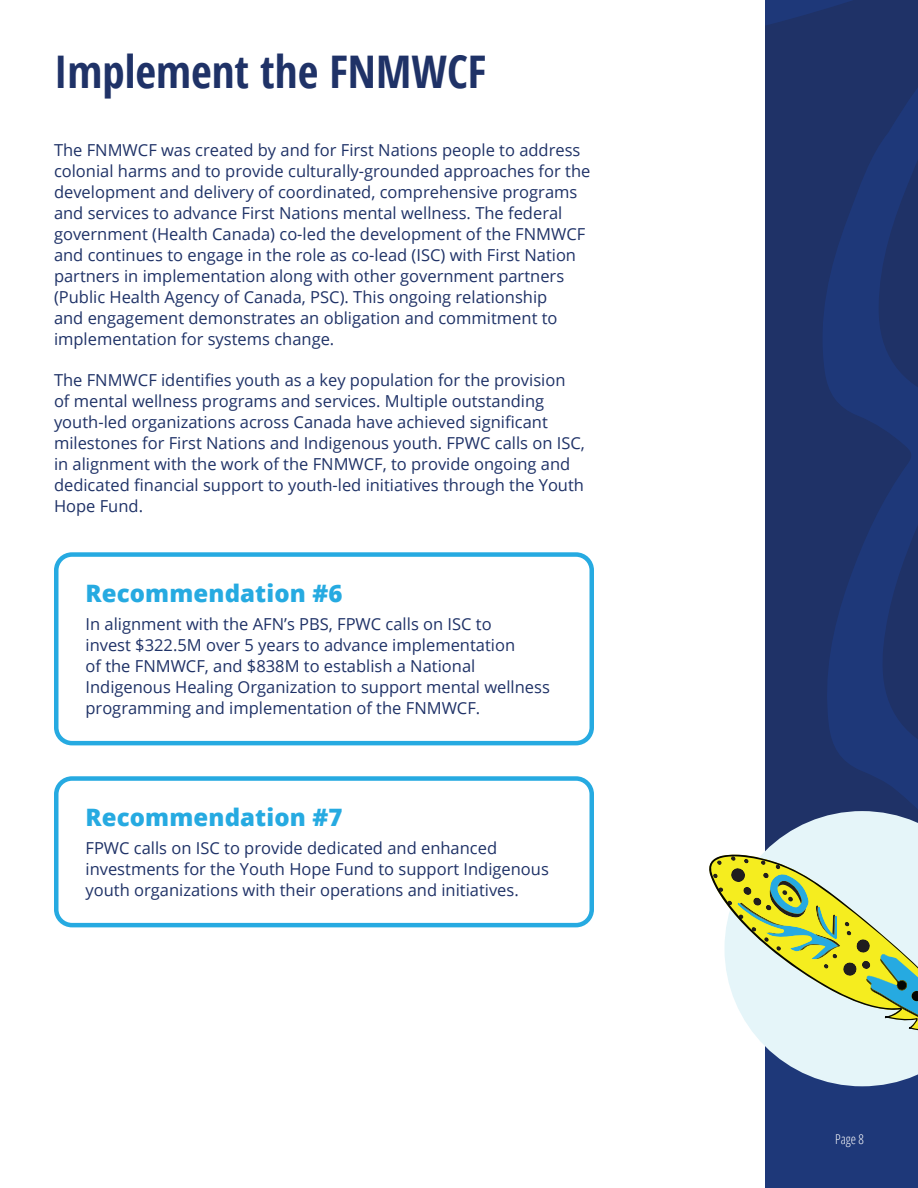
<style>
.page{position:relative;width:918px;height:1188px;background:#fff}
.page>*{position:absolute;margin:0;border:0;box-sizing:border-box;transform-origin:0 0}
.t1{font:700 condensed 45px "Open Sans";color:#1f3267}
.t2{font:800 24px "Open Sans";letter-spacing:.005em;color:#26aae1}
.t3{font:16.5px/21px "Open Sans";color:#1f3267}
.t4{font:300 condensed 13.5px "Open Sans";color:#fff}
</style>
<div class="page">
<div style="left:766px;top:0;width:152px;height:1188px;background:#1f3267"></div>
<svg style="left:823px;top:125px;width:95px;height:684px;fill:#1e3879"></svg>
<svg style="left:766px;top:0;width:152px;height:125px"></svg>
<svg style="left:765px;top:811px;width:153px;height:34px;fill:#e5f5f9"></svg>
<svg style="left:709px;top:845px;width:209px;height:343px"></svg>
<div style="left:54px;top:552px;width:540px;height:193px;border:4px solid #26aae1;border-radius:16px"></div>
<div style="left:54px;top:776px;width:540px;height:151px;border:4px solid #26aae1;border-radius:16px"></div>
<h1 class="t1" style="left:54px;top:41px;width:434px">Implement the FNMWCF</h1>
<p class="t3" style="left:54px;top:139px;width:538px">The FNMWCF was created by and for First Nations people to address colonial harms and to provide culturally-grounded approaches for the development and delivery of coordinated, comprehensive programs and services to advance First Nations mental wellness. The federal government (Health Canada) co-led the development of the FNMWCF and continues to engage in the role as co-lead (ISC) with First Nation partners in implementation along with other government partners (Public Health Agency of Canada, PSC). This ongoing relationship<br>and engagement demonstrates an obligation and commitment to implementation for systems change.</p>
<p class="t3" style="left:54px;top:369px;width:532px">The FNMWCF identifies youth as a key population for the provision of mental wellness programs and services. Multiple outstanding youth-led organizations across Canada have achieved significant milestones for First Nations and Indigenous youth. FPWC calls on ISC, in alignment with the work of the FNMWCF, to provide ongoing and dedicated financial support to youth-led initiatives through the Youth Hope Fund.</p>
<h2 class="t2" style="left:86px;top:575px;width:258px">Recommendation #6</h2>
<p class="t3" style="left:86px;top:613px;width:466px">In alignment with the AFN’s PBS, FPWC calls on ISC to<br>invest $322.5M over 5 years to advance implementation<br>of the FNMWCF, and $838M to establish a National Indigenous Healing Organization to support mental wellness programming and implementation of the FNMWCF.</p>
<h2 class="t2" style="left:86px;top:799px;width:258px">Recommendation #7</h2>
<p class="t3" style="left:86px;top:837px;width:465px">FPWC calls on ISC to provide dedicated and enhanced investments for the Youth Hope Fund to support Indigenous youth organizations with their operations and initiatives.</p>
<p class="t4" style="left:835px;top:1130px;width:30px">Page 8</p>
</div>
